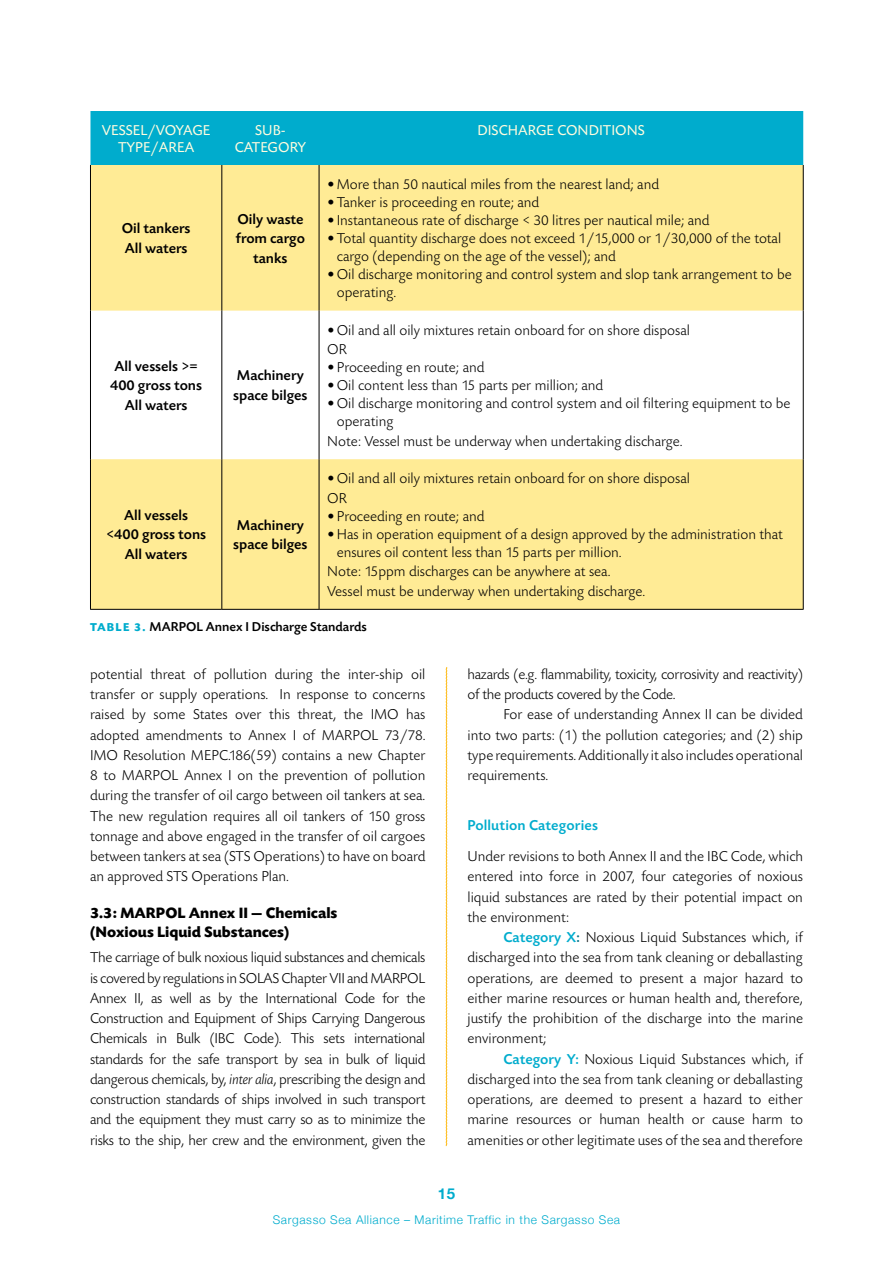
<style>
.page{position:relative;width:893px;height:1263px;background:#fff}
.page>*{position:absolute;margin:0;border:0;box-sizing:border-box;transform-origin:0 0}
.t1{font:700 15.75px/18.9px "Today SBOP";color:#000}
.t2{font:300 15px/20.2px "Today SBOP";color:#000}
.t3{font:500 15px/19.5px "Today SBOP";color:#000}
.t4{font:300 15px/20.2px "Today SBOP";letter-spacing:-.02em;color:#000}
.t5{font:15px/16.5px "Today SBOP";color:#fffcdf;text-align:center}
.t6{font:500 15px "Today SBOP";letter-spacing:.01em;color:#00accd}
.t7{font:700 15px "Helvetica Neue";color:#00accd}
.t8{font:500 13.5px "Today SBOP";color:#000}
.t9{font:300 12px "Helvetica Neue";letter-spacing:.05em;color:#00accd}
.s1{font-weight:700;font-size:12px;color:#00accd}
.s2{font-style:italic}
.s3{font-weight:500;color:#00accd}
.s4{font-weight:500;color:#007085}
</style>
<div class="page">
<div style="left:90px;top:111px;width:713px;height:54px;background:#00accd"></div>
<svg style="left:91px;top:165px;width:712px;height:444px;fill:#ffeb95"></svg>
<hr style="left:90px;top:165px;width:1px;height:146px;background:#000">
<hr style="left:221px;top:165px;width:1px;height:146px;background:#000">
<hr style="left:319px;top:165px;width:1px;height:146px;background:#000">
<hr style="left:90px;top:311px;width:1px;height:148px;background:#000">
<hr style="left:221px;top:311px;width:1px;height:148px;background:#000">
<hr style="left:319px;top:311px;width:1px;height:148px;background:#000">
<hr style="left:90px;top:459px;width:1px;height:150px;background:#000">
<hr style="left:221px;top:459px;width:1px;height:150px;background:#000">
<hr style="left:319px;top:459px;width:1px;height:150px;background:#000">
<hr style="left:803px;top:459px;width:1px;height:150px;background:#000">
<hr style="left:803px;top:165px;width:1px;height:146px;background:#000">
<hr style="left:803px;top:311px;width:1px;height:148px;background:#000">
<hr style="left:90px;top:609px;width:132px;height:1px;background:#000">
<hr style="left:222px;top:609px;width:97px;height:1px;background:#000">
<hr style="left:319px;top:609px;width:485px;height:1px;background:#000">
<svg style="left:446px;top:667px;width:1px;height:479px"></svg>
<p class="t5" style="left:102px;top:122px;width:110px">VESS EL/VOYAGE<br>TYPE/AREA</p>
<p class="t5" style="left:235px;top:122px;width:73px">SUB-<br>CATEGORY</p>
<p class="t5" style="left:477px;top:122px;width:168px">DISCHARGE CONDITIONS</p>
<p class="t3" style="left:122px;top:219px;width:70px">Oil tankers<br>All waters</p>
<p class="t3" style="left:236px;top:209px;width:71px;text-align:center">Oily waste from cargo tanks</p>
<p class="t3" style="left:110px;top:356px;width:93px;text-align:center">All vessels &gt;=<br>400 gross tons<br>All waters</p>
<p class="t3" style="left:233px;top:366px;width:76px">Machinery space bilges</p>
<p class="t2" style="left:327px;top:175px;width:333px">• More than 50 nautical miles from the nearest land; and</p>
<p class="t2" style="left:327px;top:193px;width:214px">• Tanker is proceeding en route; and</p>
<p class="t2" style="left:327px;top:211px;width:384px">• Instantaneous rate of discharge &lt; 30 litres per nautical mile; and</p>
<p class="t2" style="left:337px;top:230px;width:446px;line-height:18px;text-indent:-10px">• Total quantity discharge does not exceed 1/15,000 or 1/30,000 of the total cargo (depending on the age of the vessel); and</p>
<p class="t2" style="left:337px;top:266px;width:456px;line-height:18px;text-indent:-10px">• Oil discharge monitoring and control system and slop tank arrangement to be operating.</p>
<p class="t2" style="left:327px;top:321px;width:364px;line-height:19.5px">• Oil and all oily mixtures retain onboard for on shore disposal<br>OR</p>
<p class="t2" style="left:327px;top:358px;width:159px">• Proceeding en route; and</p>
<p class="t2" style="left:327px;top:376px;width:278px">• Oil content less than 15 parts per million; and</p>
<p class="t2" style="left:337px;top:395px;width:455px;line-height:18px;text-indent:-10px">• Oil discharge monitoring and control system and oil filtering equipment to be operating</p>
<p class="t2" style="left:327px;top:431px;width:357px">Note: Vessel must be underway when undertaking discharge.</p>
<p class="t2" style="left:327px;top:469px;width:364px;line-height:19.5px">• Oil and all oily mixtures retain onboard for on shore disposal<br>OR</p>
<p class="t2" style="left:327px;top:506px;width:159px">• Proceeding en route; and</p>
<p class="t2" style="left:337px;top:526px;width:448px;line-height:18px;text-indent:-10px">• Has in operation equipment of a design approved by the administration that ensures oil content less than 15 parts per million.</p>
<p class="t2" style="left:327px;top:562px;width:320px;line-height:19.5px">Note: 15ppm discharges can be anywhere at sea.<br>Vessel must be underway when undertaking discharge.</p>
<p class="t8" style="left:90px;top:619px;width:278px"><span class="s1">Tabl e 3.</span> MARPOL Annex I Discharge Standards</p>
<p class="t2" style="left:90px;top:664px;width:337px;text-align:justify">potential threat of pollution during the inter-ship oil transfer or supply operations. In response to concerns raised by some States over this threat, the IMO has adopted amendments to Annex I of MARPOL 73/78.<br>IMO Resolution MEPC.186(59) contains a new Chapter 8 to MARPOL Annex I on the prevention of pollution during the transfer of oil cargo between oil tankers at sea.<br>The new regulation requires all oil tankers of 150 gross tonnage and above engaged in the transfer of oil cargoes between tankers at sea (STS Operations) to have on board an approved STS Operations Plan.</p>
<p class="t1" style="left:90px;top:904px;width:249px">3.3: MARPOL Annex II — Chemicals (Noxious Liquid Substances)</p>
<p class="t2" style="left:90px;top:948px;width:337px;text-align:justify">The carriage of bulk noxious liquid substances and chemicals is covered by regulations in SOLAS Chapter VII and MARPOL Annex II, as well as by the International Code for the Construction and Equipment of Ships Carrying Dangerous Chemicals in Bulk (IBC Code). This sets international standards for the safe transport by sea in bulk of liquid dangerous chemicals, by, <span class="s2">inter alia</span>, prescribing the design and construction standards of ships involved in such transport and the equipment they must carry so as to minimize the risks to the ship, her crew and the environment, given the</p>
<p class="t3" style="left:106px;top:506px;width:102px;text-align:center">All vessels &lt;400 gross tons<br>All waters</p>
<p class="t3" style="left:233px;top:516px;width:76px">Machinery space bilges</p>
<p class="t4" style="left:467px;top:664px;width:337px">hazards (e.g. flammability, toxicity, corrosivity and reactivity) of the products covered by the Code.</p>
<p class="t2" style="left:467px;top:705px;width:337px;text-align:justify;text-indent:36px">For ease of understanding Annex II can be divided into two parts: (1) the pollution categories; and (2) ship type requirements. Additionally it also includes operational requirements.</p>
<p class="t6" style="left:467px;top:817px;width:132px">Pollution Categories</p>
<p class="t2" style="left:467px;top:847px;width:337px;text-align:justify">Under revisions to both Annex II and the IBC Code, which entered into force in 2007, four categories of noxious liquid substances are rated by their potential impact on the environment:</p>
<p class="t2" style="left:467px;top:928px;width:337px;text-align:justify;text-indent:36px"><span class="s3">Category X</span><span class="s4">:</span> Noxious Liquid Substances which, if discharged into the sea from tank cleaning or deballasting operations, are deemed to present a major hazard to either marine resources or human health and, therefore, justify the prohibition of the discharge into the marine environment;</p>
<p class="t2" style="left:467px;top:1049px;width:337px;text-align:justify;text-indent:36px"><span class="s3">Category Y:</span> Noxious Liquid Substances which, if discharged into the sea from tank cleaning or deballasting operations, are deemed to present a hazard to either marine resources or human health or cause harm to amenities or other legitimate uses of the sea and therefore</p>
<p class="t7" style="left:438px;top:1182px;width:19px">15</p>
<p class="t9" style="left:273px;top:1210px;width:349px">Sargasso Sea Alliance – Maritime Traffic in the Sargasso Sea</p>
</div>
